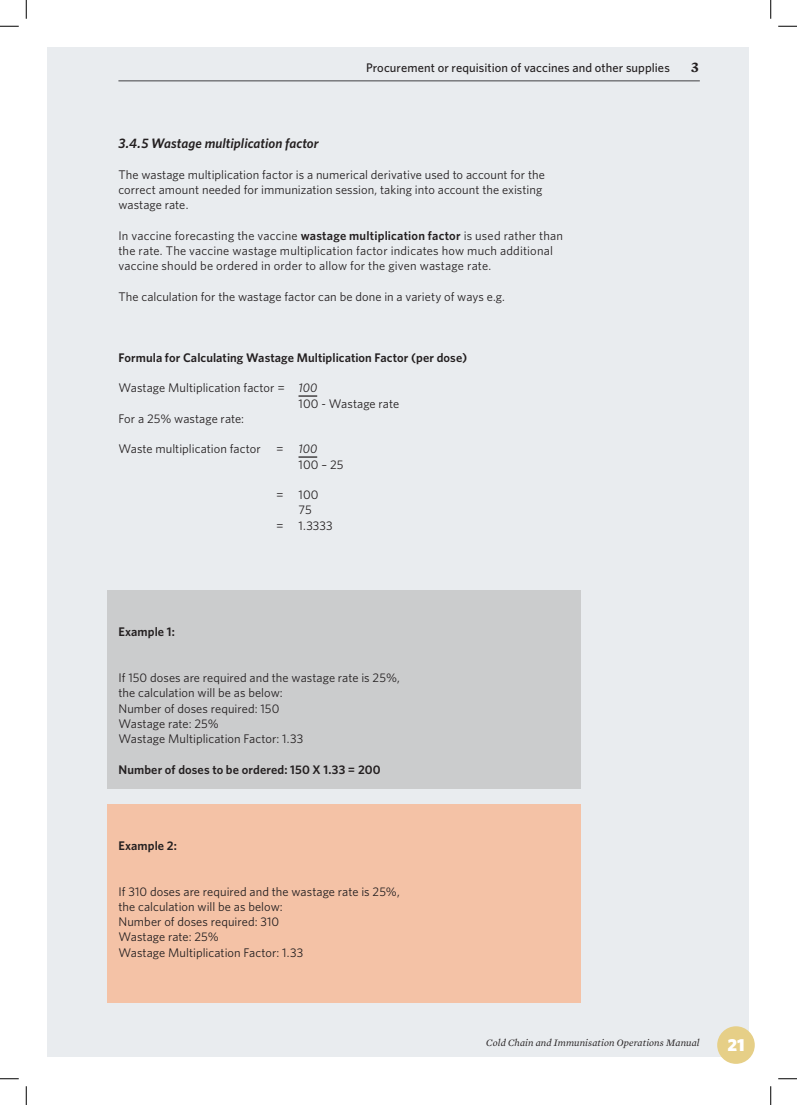
<style>
.page{position:relative;width:797px;height:1105px;background:#fff}
.page>*{position:absolute;margin:0;border:0;box-sizing:border-box;transform-origin:0 0}
.t1{font:900 17.5px "Whitney HTF";color:#fff}
.t2{font:700 15px "Mercury Text G4";color:#231f20}
.t3{font:italic 600 13.75px "Whitney HTF";color:#231f20}
.t4{font:12.5px/15.2px "Whitney HTF";letter-spacing:.005em;color:#231f20}
.t5{font:600 12.5px "Whitney HTF";letter-spacing:.005em;color:#231f20}
.t6{font:500 12.5px "Whitney HTF";letter-spacing:.005em;color:#231f20}
.t7{font:italic 10px "Mercury Text G1";letter-spacing:.01em;color:#231f20}
.s1{font-weight:600}
.s2{font-style:italic}
</style>
<div class="page">
<div style="left:48px;top:48px;width:701px;height:1009px;background:#e9ecef"></div>
<div style="left:108px;top:590px;width:473px;height:199px;background:#cbcccd"></div>
<div style="left:108px;top:804px;width:473px;height:198px;background:#f4c2a6"></div>
<svg style="left:298px;top:395px;width:19px;height:2px"></svg>
<svg style="left:298px;top:456px;width:19px;height:2px"></svg>
<hr style="left:118px;top:81px;width:581px;height:1px;background:#3f3f43">
<div style="left:717px;top:1026px;width:37px;height:38px;background:#e6cf87;border-radius:50%"></div>
<svg style="left:0;top:25px;width:19px;height:2px"></svg>
<svg style="left:778px;top:25px;width:19px;height:2px"></svg>
<svg style="left:0;top:1078px;width:19px;height:1px"></svg>
<svg style="left:778px;top:1078px;width:19px;height:1px"></svg>
<svg style="left:25px;top:0;width:2px;height:19px"></svg>
<svg style="left:25px;top:1086px;width:2px;height:19px"></svg>
<svg style="left:770px;top:0;width:1px;height:19px"></svg>
<svg style="left:770px;top:1086px;width:1px;height:19px"></svg>
<p class="t6" style="left:366px;top:60px;width:305px">Procurement or requisition of vaccines and other supplies</p>
<p class="t2" style="left:691px;top:58px;width:9px">3</p>
<p class="t3" style="left:118px;top:135px;width:202px">3.4.5 Wastage multiplication factor</p>
<p class="t4" style="left:118px;top:167px;width:428px">The wastage multiplication factor is a numerical derivative used to account for the correct amount needed for immunization session, taking into account the existing wastage rate.</p>
<p class="t4" style="left:118px;top:228px;width:446px">In vaccine forecasting the vaccine <span class="s1">wastage multiplication factor</span> is used rather than the rate. The vaccine wastage multiplication factor indicates how much additional vaccine should be ordered in order to allow for the given wastage rate.</p>
<p class="t4" style="left:118px;top:289px;width:388px">The calculation for the wastage factor can be done in a variety of ways e.g.</p>
<p class="t5" style="left:118px;top:350px;width:350px">Formula for Calculating Wastage Multiplication Factor (per dose)</p>
<p class="t4" style="left:118px;top:380px;width:200px">Wastage Multiplication factor = <span class="s2">100</span></p>
<p class="t4" style="left:298px;top:395px;width:102px">100 - Wastage rate</p>
<p class="t4" style="left:118px;top:411px;width:127px">For a 25% wastage rate:</p>
<p class="t4" style="left:298px;top:441px;width:47px;text-indent:-180px">Waste multiplication factor = <span class="s2">100<br></span>100 – 25</p>
<p class="t4" style="left:276px;top:487px;width:44px">= 100</p>
<p class="t4" style="left:298px;top:502px;width:15px">75</p>
<p class="t4" style="left:276px;top:517px;width:58px">= 1.3333</p>
<p class="t5" style="left:118px;top:624px;width:58px">Example 1:</p>
<p class="t4" style="left:118px;top:670px;width:283px">If 150 doses are required and the wastage rate is 25%, the calculation will be as below:<br>Number of doses required: 150<br>Wastage rate: 25%<br>Wastage Multiplication Factor: 1.33</p>
<p class="t5" style="left:118px;top:762px;width:264px">Number of doses to be ordered: 150 X 1.33 = 200</p>
<p class="t5" style="left:118px;top:838px;width:60px">Example 2:</p>
<p class="t4" style="left:118px;top:883px;width:283px">If 310 doses are required and the wastage rate is 25%, the calculation will be as below:<br>Number of doses required: 310<br>Wastage rate: 25%<br>Wastage Multiplication Factor: 1.33</p>
<p class="t7" style="left:486px;top:1037px;width:215px">Cold Chain and Immunisation Operations Manual</p>
<h1 class="t1" style="left:727px;top:1035px;width:19px">21</h1>
</div>
